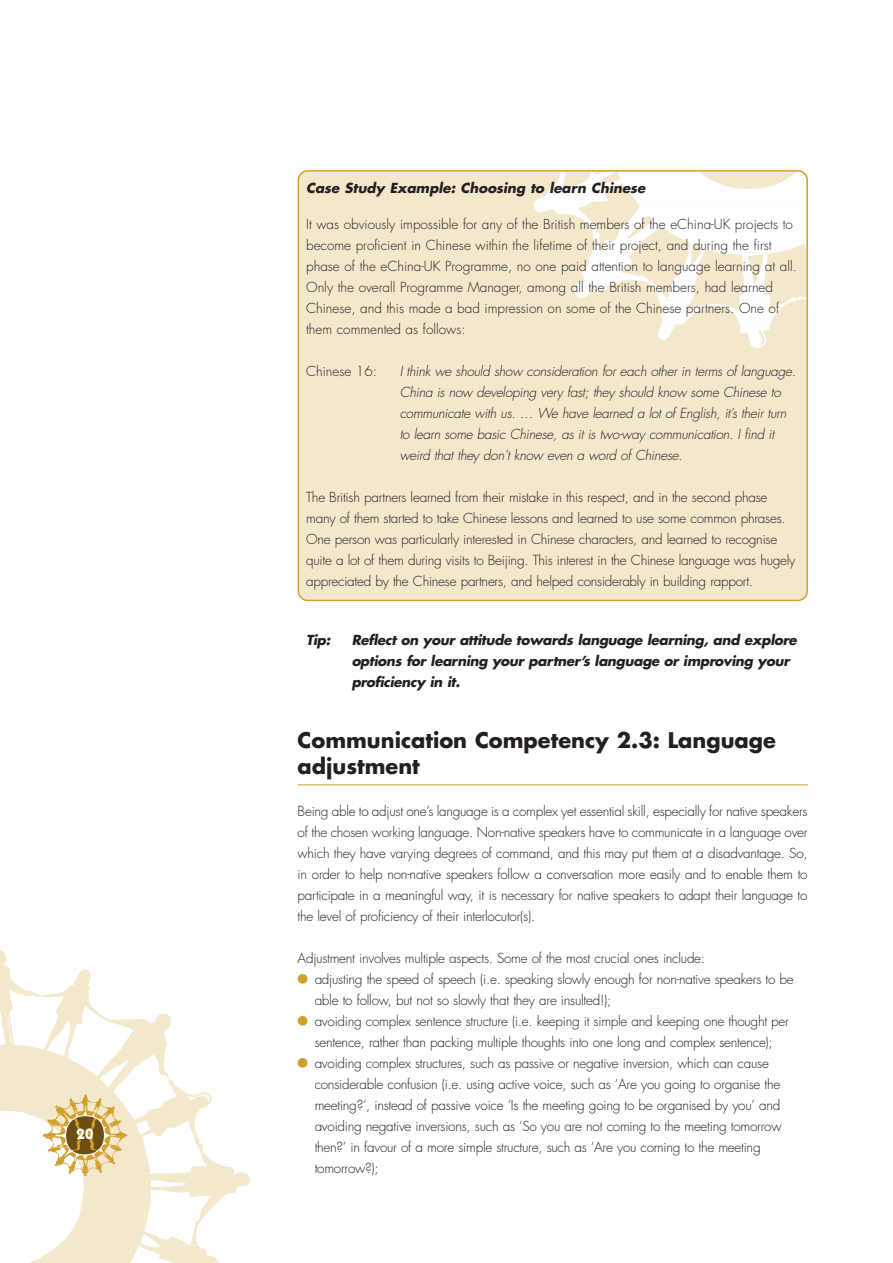
<style>
.page{position:relative;width:893px;height:1263px;background:#fff}
.page>*{position:absolute;margin:0;border:0;box-sizing:border-box;transform-origin:0 0}
.t1{font:700 21px/25.5px "Futura";color:#231f20}
.t2{font:700 15px "Kabel IT Cby BT";color:#fff}
.t3{font:300 13.5px/21px "Futura";letter-spacing:-.02em;color:#231f20}
.t4{font:300 13.5px/21px "Futura";color:#231f20}
.t5{font:italic 300 13.5px/21px "Futura";letter-spacing:-.02em;color:#231f20}
.t6{font:italic 700 13.5px/21px "Futura";letter-spacing:-.02em;color:#231f20}
.t7{font:italic 700 13.5px "Futura";color:#231f20}
.s1{color:#d19f2d}
</style>
<div class="page">
<svg style="left:298px;top:170px;width:510px;height:431px;background:#f3e7cd"></svg>
<hr style="left:298px;top:784px;width:510px;height:1px;background:#d19f2d">
<svg style="left:0;top:950px;width:250px;height:313px"></svg>
<div style="left:65px;top:1115px;width:40px;height:40px;border:1px solid #fff;border-radius:50%"></div>
<p class="t2" style="left:77px;top:1129px;width:18px">20</p>
<p class="t7" style="left:306px;top:182px;width:341px">Case Study Example: Choosing to learn Chinese</p>
<p class="t4" style="left:306px;top:215px;width:492px">It was obviously impossible for any of the British members of the eChina-UK projects to become proficient in Chinese within the lifetime of their project, and during the first phase of the eChina-UK Programme, no one paid attention to language learning at all.<br>Only the overall Programme Manager, among all the British members, had learned Chinese, and this made a bad impression on some of the Chinese partners. One of them commented as follows:</p>
<p class="t4" style="left:306px;top:362px;width:72px">Chinese 16:</p>
<p class="t5" style="left:400px;top:362px;width:398px">I think we should show consideration for each other in terms of language.<br>China is now developing very fast; they should know some Chinese to communicate with us. … We have learned a lot of English, it’s their turn to learn some basic Chinese, as it is two-way communication. I find it weird that they don’t know even a word of Chinese.</p>
<p class="t3" style="left:306px;top:488px;width:491px">The British partners learned from their mistake in this respect, and in the second phase many of them started to take Chinese lessons and learned to use some common phrases.<br>One person was particularly interested in Chinese characters, and learned to recognise quite a lot of them during visits to Beijing. This interest in the Chinese language was hugely appreciated by the Chinese partners, and helped considerably in building rapport.</p>
<p class="t6" style="left:306px;top:630px;width:26px">Tip:</p>
<p class="t6" style="left:352px;top:630px;width:447px">Reflect on your attitude towards language learning, and explore options for learning your partner’s language or improving your proficiency in it.</p>
<h1 class="t1" style="left:298px;top:730px;width:480px">Communication Competency 2.3: Language adjustment</h1>
<p class="t3" style="left:298px;top:801px;width:511px;text-align:justify">Being able to adjust one’s language is a complex yet essential skill, especially for native speakers of the chosen working language. Non-native speakers have to communicate in a language over which they have varying degrees of command, and this may put them at a disadvantage. So, in order to help non-native speakers follow a conversation more easily and to enable them to participate in a meaningful way, it is necessary for native speakers to adapt their language to the level of proficiency of their interlocutor(s).</p>
<p class="t3" style="left:298px;top:948px;width:409px">Adjustment involves multiple aspects. Some of the most crucial ones include:</p>
<p class="t3" style="left:315px;top:969px;width:481px;text-indent:-17px"><span class="s1">●</span> adjusting the speed of speech (i.e. speaking slowly enough for non-native speakers to be able to follow, but not so slowly that they are insulted!);</p>
<p class="t3" style="left:298px;top:1011px;width:493px;text-align:center"><span class="s1">●</span> avoiding complex sentence structure (i.e. keeping it simple and keeping one thought per sentence, rather than packing multiple thoughts into one long and complex sentence);</p>
<p class="t3" style="left:315px;top:1053px;width:468px;text-indent:-17px"><span class="s1">●</span> avoiding complex structures, such as passive or negative inversion, which can cause considerable confusion (i.e. using active voice, such as ‘Are you going to organise the meeting?’, instead of passive voice ‘Is the meeting going to be organised by you’ and avoiding negative inversions, such as ‘So you are not coming to the meeting tomorrow then?’ in favour of a more simple structure, such as ‘Are you coming to the meeting tomorrow?);</p>
</div>
